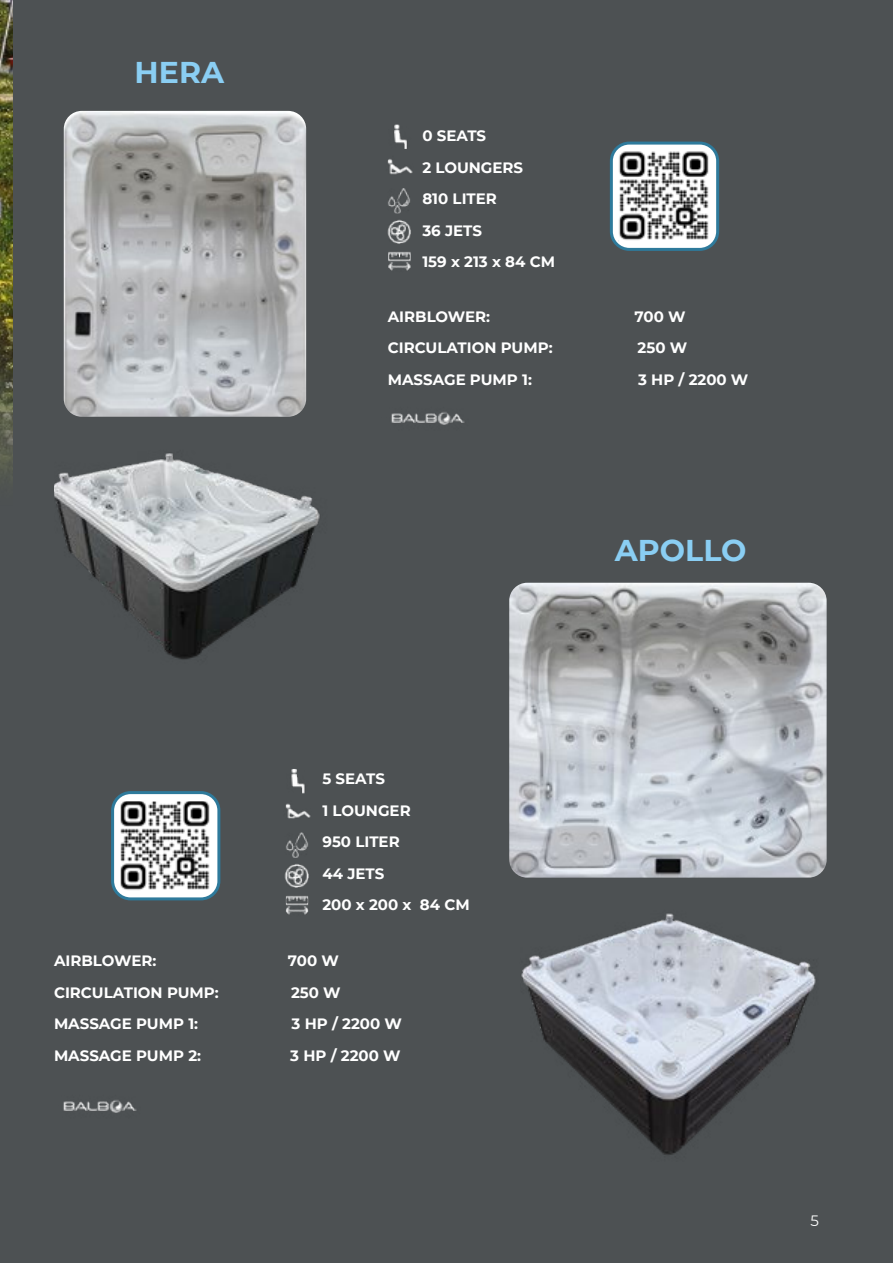
<style>
.page{position:relative;width:893px;height:1263px;background:#4d5153}
.page>*{position:absolute;margin:0;border:0;box-sizing:border-box;transform-origin:0 0}
.t1{font:700 30px "Montserrat";color:#8acef3}
.t2{font:700 15px/31.5px "Montserrat";color:#fff}
.t3{font:15px "Montserrat";color:#fff}
</style>
<div class="page">
<img style="left:0;top:0;width:13px;height:473px">
<img style="left:64px;top:111px;width:242px;height:306px">
<img style="left:394px;top:125px;width:13px;height:24px">
<img style="left:388px;top:188px;width:22px;height:25px">
<img style="left:385px;top:153px;width:29px;height:29px;border-radius:14px">
<img style="left:386px;top:218px;width:27px;height:28px;border-radius:14px">
<img style="left:388px;top:251px;width:22px;height:20px">
<img style="left:291px;top:769px;width:14px;height:24px">
<img style="left:286px;top:833px;width:22px;height:24px">
<img style="left:283px;top:798px;width:29px;height:28px;border-radius:14px">
<img style="left:283px;top:862px;width:28px;height:28px;border-radius:14px">
<img style="left:286px;top:895px;width:22px;height:20px">
<img style="left:509px;top:583px;width:318px;height:295px">
<img style="left:54px;top:453px;width:266px;height:207px">
<img style="left:521px;top:913px;width:295px;height:242px">
<div style="left:611px;top:143px;width:107px;height:106px;background:#fff;border-radius:18px"></div>
<div style="left:610px;top:142px;width:109px;height:109px;border:3px solid #2e7a9b;border-radius:18px"></div>
<img style="left:619px;top:152px;width:90px;height:88px">
<div style="left:113px;top:793px;width:106px;height:106px;background:#fff;border-radius:18px"></div>
<div style="left:111px;top:791px;width:109px;height:109px;border:3px solid #2e7a9b;border-radius:18px"></div>
<img style="left:120px;top:801px;width:90px;height:89px">
<img style="left:391px;top:412px;width:74px;height:13px">
<img style="left:63px;top:1100px;width:74px;height:13px">
<h1 class="t1" style="left:135px;top:58px;width:91px">HERA</h1>
<p class="t2" style="left:422px;top:121px;width:134px">0 SEATS<br>2 LOUNGERS<br>810 LITER<br>36 JETS<br>159 x 213 x 84 CM</p>
<p class="t2" style="left:388px;top:301px;width:104px">AIRBLOWER:</p>
<p class="t2" style="left:634px;top:301px;width:53px">700 W</p>
<p class="t2" style="left:388px;top:332px;width:166px">CIRCULATION PUMP:</p>
<p class="t2" style="left:638px;top:332px;width:51px">250 W</p>
<p class="t2" style="left:388px;top:364px;width:146px">MASSAGE PUMP 1:</p>
<p class="t2" style="left:638px;top:364px;width:112px">3 HP / 2200 W</p>
<h1 class="t1" style="left:615px;top:535px;width:133px">APOLLO</h1>
<p class="t2" style="left:322px;top:764px;width:149px">5 SEATS<br>1 LOUNGER<br>950 LITER<br>44 JETS<br>200 x 200 x 84 CM</p>
<p class="t2" style="left:54px;top:946px;width:104px">AIRBLOWER:</p>
<p class="t2" style="left:288px;top:946px;width:53px">700 W</p>
<p class="t2" style="left:54px;top:977px;width:166px">CIRCULATION PUMP:</p>
<p class="t2" style="left:291px;top:977px;width:51px">250 W</p>
<p class="t2" style="left:54px;top:1009px;width:146px">MASSAGE PUMP 1:</p>
<p class="t2" style="left:292px;top:1009px;width:112px">3 HP / 2200 W</p>
<p class="t2" style="left:54px;top:1040px;width:149px">MASSAGE PUMP 2:</p>
<p class="t2" style="left:290px;top:1040px;width:112px">3 HP / 2200 W</p>
<p class="t3" style="left:810px;top:1215px;width:10px">5</p>
</div>
